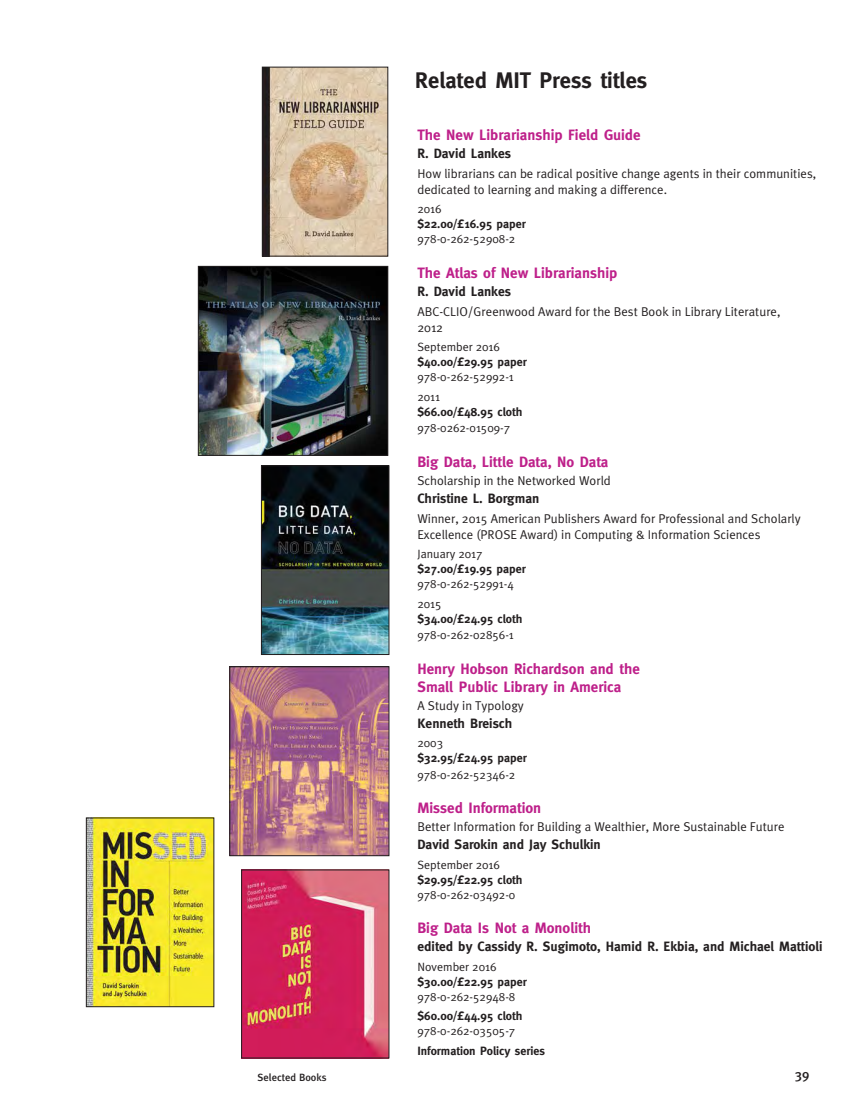
<style>
.page{position:relative;width:864px;height:1107px;background:#fff}
.page>*{position:absolute;margin:0;border:0;box-sizing:border-box;transform-origin:0 0}
.t1{font:700 22.5px "Meta";color:#231f20}
.t2{font:700 15px/18px "Meta";color:#be208a}
.t3{font:700 13.5px "Meta";color:#231f20}
.t4{font:500 13.5px "Meta Plus";color:#231f20}
.t5{font:12.75px/15.8px "Meta Plus Normal";color:#231f20}
.t6{font:12px/19.5px "Meta Plus Normal";color:#231f20}
.t7{font:700 12px "Meta";color:#231f20}
.t8{font:500 10.5px "Meta Plus";color:#231f20}
</style>
<div class="page">
<img style="left:88px;top:820px;width:124px;height:185px">
<div style="left:86px;top:818px;width:128px;height:189px;border:1px solid #231f20"></div>
<img style="left:244px;top:872px;width:143px;height:184px">
<img style="left:232px;top:669px;width:155px;height:185px">
<img style="left:264px;top:69px;width:122px;height:185px">
<div style="left:262px;top:67px;width:126px;height:189px;border:1px solid #231f20"></div>
<img style="left:200px;top:268px;width:186px;height:185px">
<div style="left:198px;top:266px;width:190px;height:189px;border:1px solid #231f20"></div>
<img style="left:263px;top:468px;width:124px;height:185px">
<div style="left:261px;top:466px;width:128px;height:189px;border:1px solid #231f20"></div>
<p class="t8" style="left:258px;top:1071px;width:71px">Selected Books</p>
<h1 class="t1" style="left:415px;top:68px;width:234px">Related MIT Press titles</h1>
<p class="t2" style="left:417px;top:126px;width:225px">The New Librarianship Field Guide</p>
<p class="t3" style="left:417px;top:145px;width:95px">R. David Lankes</p>
<p class="t5" style="left:417px;top:166px;width:400px">How librarians can be radical positive change agents in their communities, dedicated to learning and making a difference.</p>
<p class="t6" style="left:417px;top:199px;width:26px">2016</p>
<p class="t7" style="left:417px;top:217px;width:110px">$22.00/£16.95 paper</p>
<p class="t6" style="left:417px;top:229px;width:99px">978-0-262-52908-2</p>
<p class="t2" style="left:417px;top:264px;width:201px">The Atlas of New Librarianship</p>
<p class="t3" style="left:417px;top:283px;width:95px">R. David Lankes</p>
<p class="t5" style="left:417px;top:304px;width:365px">ABC-CLIO/Greenwood Award for the Best Book in Library Literature,<br>2012</p>
<p class="t6" style="left:417px;top:337px;width:84px">September 2016</p>
<p class="t7" style="left:417px;top:355px;width:111px">$40.00/£29.95 paper</p>
<p class="t6" style="left:417px;top:367px;width:98px">978-0-262-52992-1<br>2011</p>
<p class="t7" style="left:417px;top:405px;width:107px">$66.00/£48.95 cloth</p>
<p class="t6" style="left:417px;top:418px;width:94px">978-0262-01509-7</p>
<p class="t2" style="left:417px;top:453px;width:192px">Big Data, Little Data, No Data</p>
<p class="t5" style="left:417px;top:472px;width:195px">Scholarship in the Networked World</p>
<p class="t3" style="left:417px;top:490px;width:123px">Christine L. Borgman</p>
<p class="t5" style="left:417px;top:511px;width:385px">Winner, 2015 American Publishers Award for Professional and Scholarly<br>Excellence (PROSE Award) in Computing &amp; Information Sciences</p>
<p class="t6" style="left:417px;top:544px;width:67px">January 2017</p>
<p class="t7" style="left:417px;top:562px;width:110px">$27.00/£19.95 paper</p>
<p class="t6" style="left:417px;top:574px;width:98px">978-0-262-52991-4<br>2015</p>
<p class="t7" style="left:417px;top:612px;width:107px">$34.00/£24.95 cloth</p>
<p class="t6" style="left:417px;top:625px;width:98px">978-0-262-02856-1</p>
<p class="t2" style="left:417px;top:660px;width:224px">Henry Hobson Richardson and the<br>Small Public Library in America</p>
<p class="t5" style="left:417px;top:697px;width:108px">A Study in Typology</p>
<p class="t3" style="left:417px;top:715px;width:96px">Kenneth Breisch</p>
<p class="t6" style="left:417px;top:733px;width:27px">2003</p>
<p class="t7" style="left:417px;top:751px;width:111px">$32.95/£24.95 paper</p>
<p class="t6" style="left:417px;top:765px;width:99px">978-0-262-52346-2</p>
<p class="t2" style="left:417px;top:799px;width:125px">Missed Information</p>
<p class="t5" style="left:417px;top:819px;width:369px">Better Information for Building a Wealthier, More Sustainable Future</p>
<p class="t3" style="left:417px;top:837px;width:185px">David Sarokin and Jay Schulkin</p>
<p class="t6" style="left:417px;top:855px;width:84px">September 2016</p>
<p class="t7" style="left:417px;top:873px;width:107px">$29.95/£22.95 cloth</p>
<p class="t6" style="left:417px;top:885px;width:99px">978-0-262-03492-0</p>
<p class="t2" style="left:417px;top:919px;width:175px">Big Data Is Not a Monolith</p>
<p class="t3" style="left:417px;top:939px;width:406px">edited by Cassidy R. Sugimoto, Hamid R. Ekbia, and Michael Mattioli</p>
<p class="t6" style="left:417px;top:957px;width:81px">November 2016</p>
<p class="t7" style="left:417px;top:975px;width:111px">$30.00/£22.95 paper</p>
<p class="t6" style="left:417px;top:987px;width:99px">978-0-262-52948-8</p>
<p class="t7" style="left:417px;top:1009px;width:107px">$60.00/£44.95 cloth</p>
<p class="t6" style="left:417px;top:1021px;width:99px">978-0-262-03505-7</p>
<p class="t7" style="left:417px;top:1044px;width:129px">Information Policy series</p>
<p class="t4" style="left:795px;top:1067px;width:16px">39</p>
</div>
